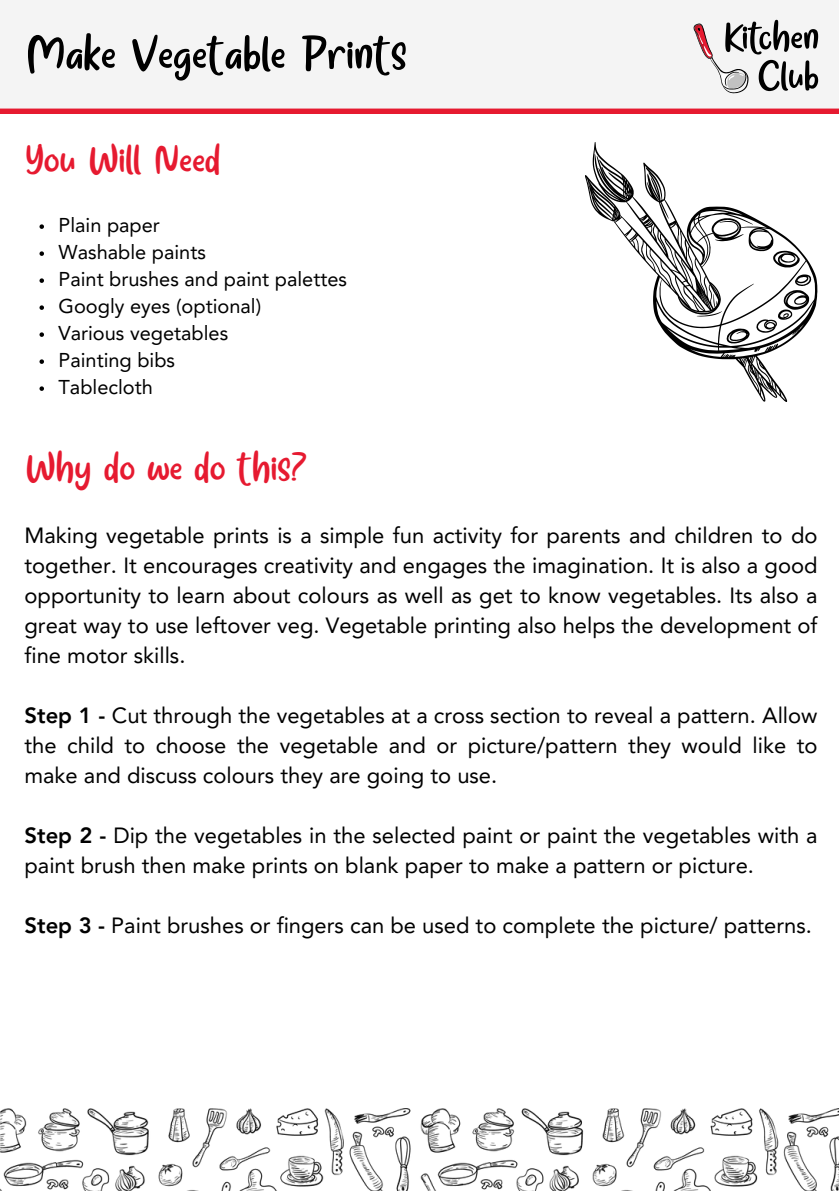
<style>
.page{position:relative;width:839px;height:1191px;background:#fff}
.page>*{position:absolute;margin:0;border:0;box-sizing:border-box;transform-origin:0 0}
.t1{font:52px "Kids Story";color:#000}
.t2{font:44px "Kids Story";color:#e61a30}
.t3{font:22px/30px "Avenir LT Pro";color:#000;text-align:justify}
.t4{font:20px "Avenir LT Pro";color:#000}
.s1{font-weight:800}
</style>
<div class="page">
<img style="left:0;top:1109px;width:838px;height:82px">
<div style="left:0;top:0;width:838px;height:113px;background:#f4f4f4"></div>
<svg style="left:693px;top:20px;width:125px;height:73px"></svg>
<svg style="left:585px;top:142px;width:232px;height:260px"></svg>
<svg style="left:39px;top:224px;width:5px;height:5px"></svg>
<svg style="left:39px;top:251px;width:5px;height:5px"></svg>
<svg style="left:39px;top:278px;width:5px;height:5px"></svg>
<svg style="left:39px;top:305px;width:5px;height:5px"></svg>
<svg style="left:39px;top:332px;width:5px;height:5px"></svg>
<svg style="left:39px;top:359px;width:5px;height:5px"></svg>
<svg style="left:39px;top:386px;width:5px;height:5px"></svg>
<p class="t1" style="left:24px;top:30px;width:384px">Make Vegetable Prints</p>
<p class="t2" style="left:24px;top:139px;width:198px">You Will Need</p>
<p class="t4" style="left:58px;top:217px;width:103px">Plain paper</p>
<p class="t4" style="left:58px;top:244px;width:149px">Washable paints</p>
<p class="t4" style="left:58px;top:271px;width:290px">Paint brushes and paint palettes</p>
<h2 class="t4" style="left:58px;top:298px;width:204px">Googly eyes (optional)</h2>
<p class="t4" style="left:58px;top:325px;width:171px">Various vegetables</p>
<p class="t4" style="left:58px;top:352px;width:118px">Painting bibs</p>
<p class="t4" style="left:58px;top:379px;width:96px">Tablecloth</p>
<p class="t2" style="left:24px;top:447px;width:284px">Why do we do this?</p>
<p class="t3" style="left:24px;top:522px;width:794px">Making vegetable prints is a simple fun activity for parents and children to do together. It encourages creativity and engages the imagination. It is also a good opportunity to learn about colours as well as get to know vegetables. Its also a great way to use leftover veg. Vegetable printing also helps the development of fine motor skills.</p>
<h2 class="t3" style="left:24px;top:702px;width:794px"><span class="s1">Step 1 -</span> Cut through the vegetables at a cross section to reveal a pattern. Allow the child to choose the vegetable and or picture/pattern they would like to make and discuss colours they are going to use.</h2>
<p class="t3" style="left:24px;top:822px;width:794px"><span class="s1">Step 2 -</span> Dip the vegetables in the selected paint or paint the vegetables with a paint brush then make prints on blank paper to make a pattern or picture.</p>
<p class="t3" style="left:24px;top:912px;width:788px"><span class="s1">Step 3 -</span> Paint brushes or fingers can be used to complete the picture/ patterns.</p>
</div>
